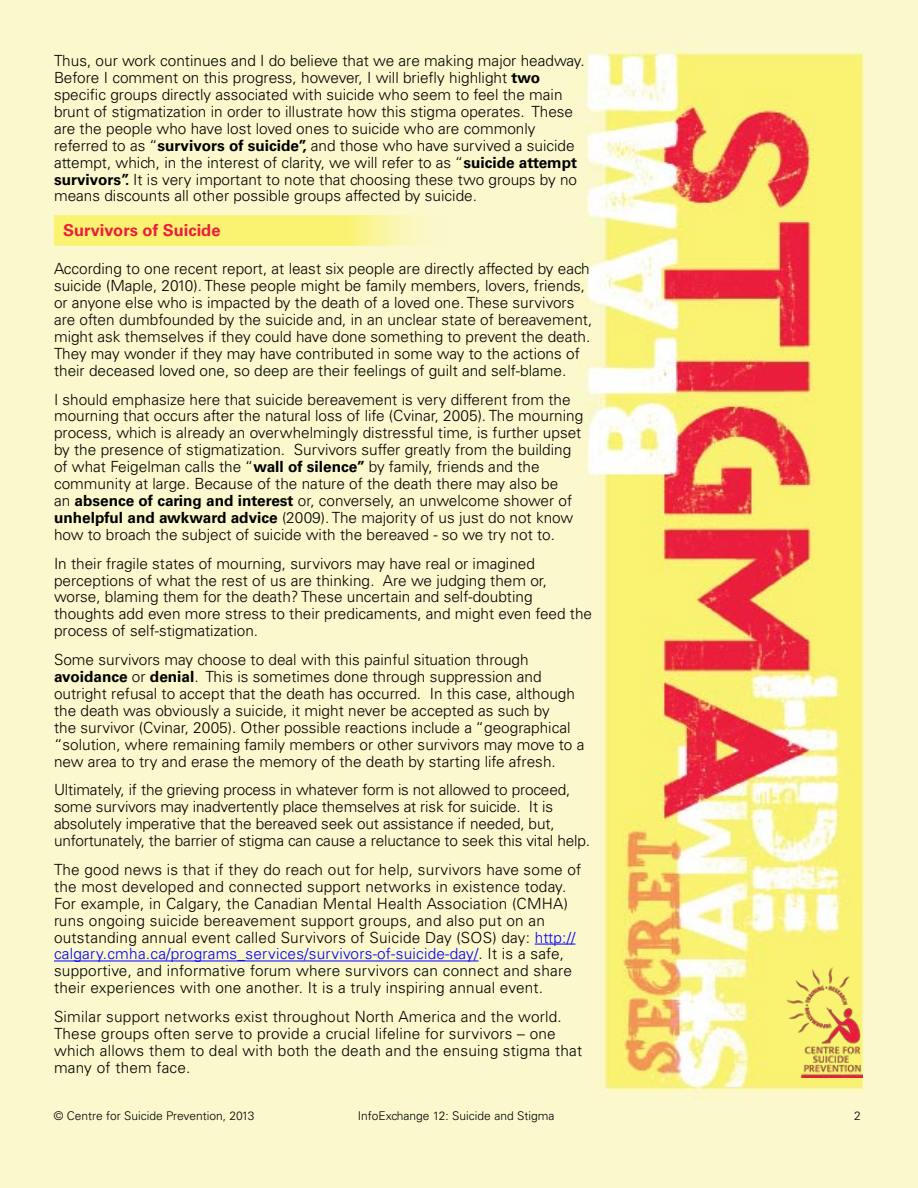
<style>
.page{position:relative;width:918px;height:1188px;background:#fff}
.page>*{position:absolute;margin:0;border:0;box-sizing:border-box;transform-origin:0 0}
.t1{font:700 16.5px "Univers";color:#ed1d3d}
.t2{font:300 15.3px/17px "Univers";color:#000}
.t3{font:300 12px "Univers";color:#000}
.s1{font-weight:700}
.s2{color:#00f}
</style>
<div class="page">
<img style="left:0;top:0;width:918px;height:1188px">
<img style="left:786px;top:968px;width:76px;height:110px">
<hr style="left:535px;top:944px;width:40px;height:1px;background:#00f">
<hr style="left:54px;top:961px;width:425px;height:1px;background:#00f">
<svg style="left:54px;top:215px;width:402px;height:30px;background:#faf381"></svg>
<p class="t2" style="left:54px;top:52px;width:532px">Thus, our work continues and I do believe that we are making major headway.<br>Before I comment on this progress, however, I will briefly highlight <span class="s1">two </span>specific groups directly associated with suicide who seem to feel the main brunt of stigmatization in order to illustrate how this stigma operates. These are the people who have lost loved ones to suicide who are commonly referred to as “<span class="s1">survivors of suicide”,</span> and those who have survived a suicide attempt, which, in the interest of clarity, we will refer to as “<span class="s1">suicide attempt survivors”.</span> It is very important to note that choosing these two groups by no means discounts all other possible groups affected by suicide.</p>
<p class="t1" style="left:63px;top:221px;width:159px">Survivors of Suicide</p>
<p class="t2" style="left:54px;top:260px;width:540px">According to one recent report, at least six people are directly affected by each suicide (Maple, 2010). These people might be family members, lovers, friends, or anyone else who is impacted by the death of a loved one. These survivors are often dumbfounded by the suicide and, in an unclear state of bereavement, might ask themselves if they could have done something to prevent the death.<br>They may wonder if they may have contributed in some way to the actions of their deceased loved one, so deep are their feelings of guilt and self-blame.</p>
<p class="t2" style="left:54px;top:391px;width:531px">I should emphasize here that suicide bereavement is very different from the mourning that occurs after the natural loss of life (Cvinar, 2005). The mourning process, which is already an overwhelmingly distressful time, is further upset by the presence of stigmatization. Survivors suffer greatly from the building of what Feigelman calls the “<span class="s1">wall of silence”</span> by family, friends and the community at large. Because of the nature of the death there may also be<br>an <span class="s1">absence of caring and interest</span> or, conversely, an unwelcome shower of <span class="s1">unhelpful and awkward advice</span> (2009). The majority of us just do not know how to broach the subject of suicide with the bereaved - so we try not to.</p>
<p class="t2" style="left:54px;top:555px;width:540px">In their fragile states of mourning, survivors may have real or imagined perceptions of what the rest of us are thinking. Are we judging them or, worse, blaming them for the death? These uncertain and self-doubting thoughts add even more stress to their predicaments, and might even feed the process of self-stigmatization.</p>
<p class="t2" style="left:54px;top:651px;width:532px">Some survivors may choose to deal with this painful situation through <span class="s1">avoidance</span> or <span class="s1">denial</span>. This is sometimes done through suppression and outright refusal to accept that the death has occurred. In this case, although the death was obviously a suicide, it might never be accepted as such by<br>the survivor (Cvinar, 2005). Other possible reactions include a “geographical “solution, where remaining family members or other survivors may move to a new area to try and erase the memory of the death by starting life afresh.</p>
<p class="t2" style="left:54px;top:781px;width:538px">Ultimately, if the grieving process in whatever form is not allowed to proceed, some survivors may inadvertently place themselves at risk for suicide. It is absolutely imperative that the bereaved seek out assistance if needed, but, unfortunately, the barrier of stigma can cause a reluctance to seek this vital help.</p>
<p class="t2" style="left:54px;top:861px;width:529px">The good news is that if they do reach out for help, survivors have some of the most developed and connected support networks in existence today.<br>For example, in Calgary, the Canadian Mental Health Association (CMHA) runs ongoing suicide bereavement support groups, and also put on an outstanding annual event called Survivors of Suicide Day (SOS) day: <span class="s2">http:// calgary.cmha.ca/programs_services/survivors-of-suicide-day/</span>. It is a safe, supportive, and informative forum where survivors can connect and share their experiences with one another. It is a truly inspiring annual event.</p>
<p class="t2" style="left:54px;top:1008px;width:530px">Similar support networks exist throughout North America and the world.<br>These groups often serve to provide a crucial lifeline for survivors – one which allows them to deal with both the death and the ensuing stigma that many of them face.</p>
<p class="t3" style="left:54px;top:1108px;width:202px">© Centre for Suicide Prevention, 2013</p>
<p class="t3" style="left:358px;top:1108px;width:198px">InfoExchange 12: Suicide and Stigma</p>
<p class="t3" style="left:854px;top:1108px;width:8px">2</p>
</div>
